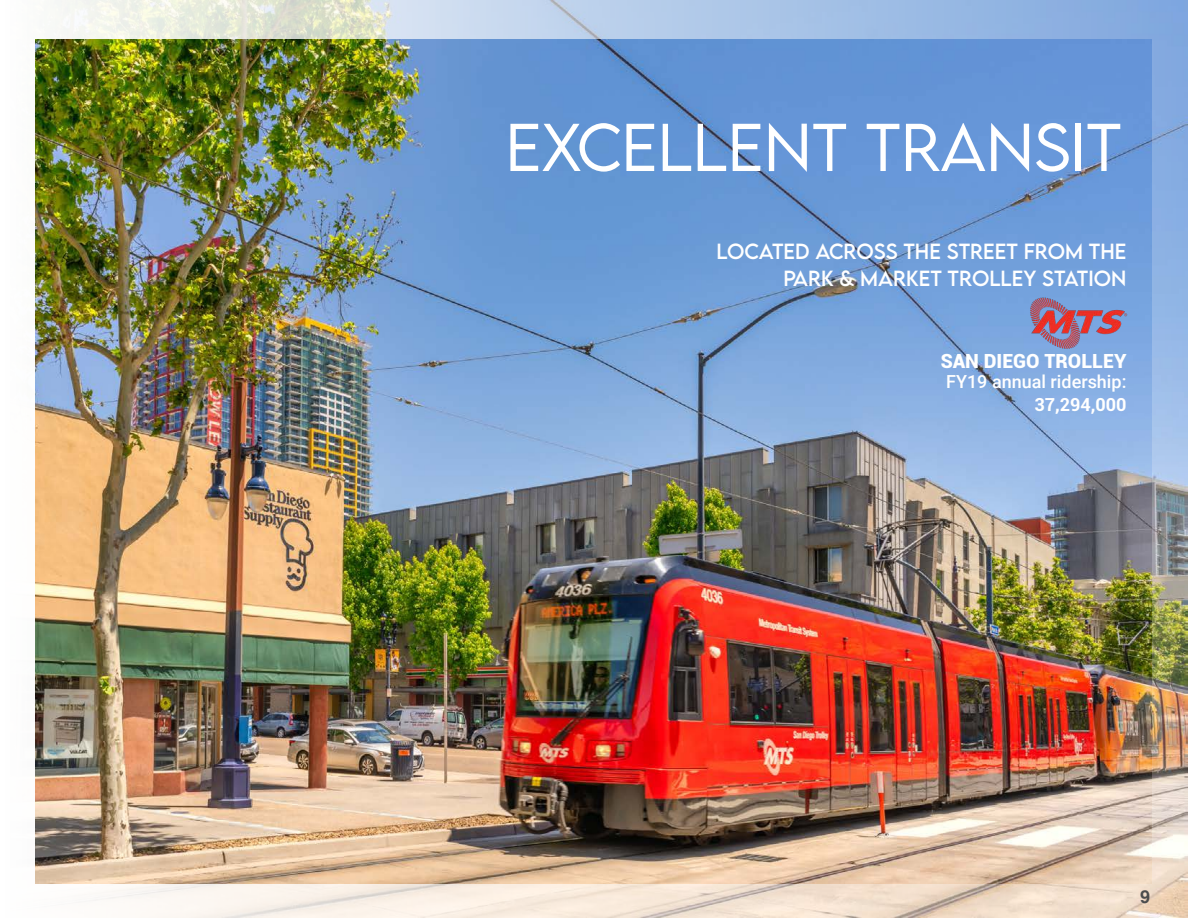
<style>
.page{position:relative;width:1188px;height:918px;background:#fff}
.page>*{position:absolute;margin:0;border:0;box-sizing:border-box;transform-origin:0 0}
.t1{font:300 60px "LEMONMILK";color:#fff}
.t2{font:19.5px "LEMONMILK";color:#fff}
.t3{font:900 19.5px "Roboto";color:#fff}
.t4{font:500 18px "Roboto";color:#fff}
.t5{font:700 18px "Roboto";color:#fff}
.t6{font:700 18px "Couture";color:#4b4c4d}
</style>
<div class="page">
<img style="left:35px;top:0;width:1153px;height:918px">
<img style="left:35px;top:40px;width:1117px;height:843px">
<img style="left:1028px;top:296px;width:100px;height:55px">
<p class="t1" style="left:505px;top:108px;width:618px">EXCELLENT TRANSIT</p>
<p class="t2" style="left:717px;top:238px;width:411px">LOCATED ACROSS THE STREET FROM THE</p>
<p class="t2" style="left:784px;top:265px;width:344px">PARK &amp; MARKET TROLLEY STATION</p>
<p class="t3" style="left:941px;top:348px;width:187px">SAN DIEGO TROLLEY</p>
<p class="t4" style="left:946px;top:369px;width:182px">FY19 annual ridership:</p>
<p class="t5" style="left:1035px;top:392px;width:93px">37,294,000</p>
<p class="t6" style="left:1140px;top:888px;width:12px">9</p>
</div>
